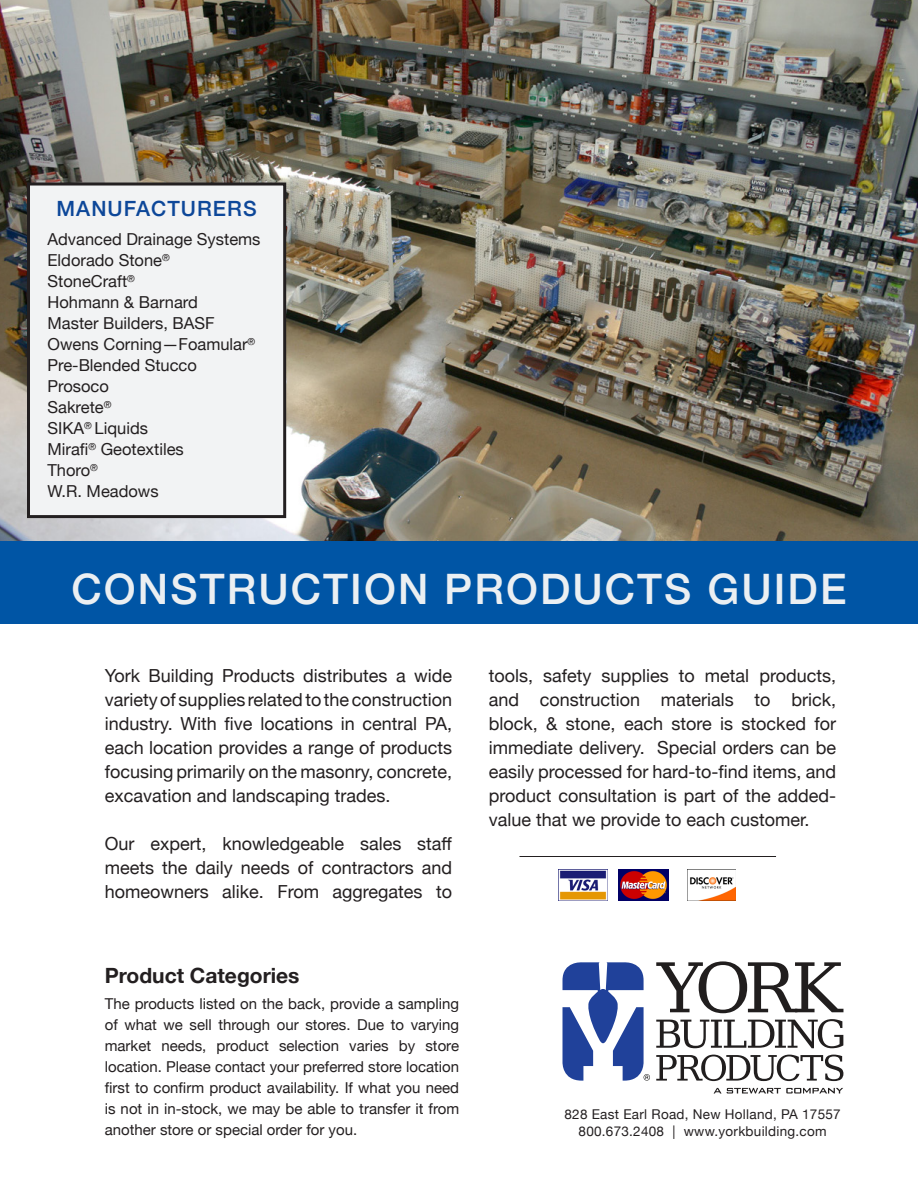
<style>
.page{position:relative;width:918px;height:1188px;background:#fff}
.page>*{position:absolute;margin:0;border:0;box-sizing:border-box;transform-origin:0 0}
.t1{font:500 42px "Helvetica Neue";letter-spacing:.05em;color:#ebeff2}
.t2{font:700 21px "Helvetica Neue";color:#231f20}
.t3{font:500 21px "Helvetica Neue";letter-spacing:.05em;color:#0d4799}
.t4{font:18px/24px "Helvetica Neue";color:#231f20;text-align:justify}
.t5{font:16.5px "Helvetica Neue";color:#231f20}
.t6{font:15px/21px "Helvetica Neue";color:#231f20;text-align:justify}
.t7{font:13.5px "Helvetica Neue";letter-spacing:.02em;color:#231f20}
</style>
<div class="page">
<div style="left:0;top:542px;width:918px;height:82px;background:#0055a5"></div>
<img style="left:0;top:0;width:918px;height:541px">
<img style="left:687px;top:870px;width:49px;height:31px">
<img style="left:619px;top:870px;width:49px;height:31px">
<img style="left:558px;top:870px;width:50px;height:31px">
<hr style="left:519px;top:856px;width:257px;height:1px;background:#231f20">
<svg style="left:656px;top:961px;width:187px;height:52px"></svg>
<svg style="left:656px;top:1019px;width:187px;height:29px"></svg>
<svg style="left:656px;top:1055px;width:187px;height:26px"></svg>
<svg style="left:714px;top:1088px;width:129px;height:6px"></svg>
<svg style="left:563px;top:962px;width:87px;height:119px"></svg>
<div style="left:28px;top:184px;width:257px;height:333px;background:#f2f3f4"></div>
<div style="left:27px;top:183px;width:259px;height:335px;border:3px solid #231f20"></div>
<p class="t3" style="left:57px;top:192px;width:202px">MANUFACTURERS</p>
<p class="t5" style="left:48px;top:227px;width:215px">Advanced Drainage Systems</p>
<p class="t5" style="left:48px;top:248px;width:124px">Eldorado Stone<sup>®</sup></p>
<p class="t5" style="left:48px;top:269px;width:89px">StoneCraft<sup>®</sup></p>
<p class="t5" style="left:48px;top:290px;width:152px">Hohmann &amp; Barnard</p>
<p class="t5" style="left:48px;top:311px;width:169px">Master Builders, BASF</p>
<p class="t5" style="left:48px;top:332px;width:209px">Owens Corning—Foamular<sup>®</sup></p>
<p class="t5" style="left:48px;top:353px;width:151px">Pre-Blended Stucco</p>
<p class="t5" style="left:48px;top:374px;width:63px">Prosoco</p>
<p class="t5" style="left:48px;top:395px;width:65px">Sakrete<sup>®</sup></p>
<p class="t5" style="left:48px;top:416px;width:102px">SIKA<sup>®</sup> Liquids</p>
<p class="t5" style="left:48px;top:437px;width:138px">Mirafi<sup>®</sup> Geotextiles</p>
<p class="t5" style="left:48px;top:458px;width:52px">Thoro<sup>®</sup></p>
<p class="t5" style="left:48px;top:479px;width:113px">W.R. Meadows</p>
<p class="t1" style="left:72px;top:555px;width:776px">CONSTRUCTION PRODUCTS GUIDE</p>
<p class="t4" style="left:105px;top:665px;width:349px">York Building Products distributes a wide variety of supplies related to the construction industry. With five locations in central PA, each location provides a range of products focusing primarily on the masonry, concrete, excavation and landscaping trades.</p>
<p class="t4" style="left:105px;top:833px;width:349px">Our expert, knowledgeable sales staff meets the daily needs of contractors and homeowners alike. From aggregates to</p>
<p class="t2" style="left:105px;top:959px;width:196px">Product Categories</p>
<p class="t6" style="left:105px;top:994px;width:356px">The products listed on the back, provide a sampling of what we sell through our stores. Due to varying market needs, product selection varies by store location. Please contact your preferred store location first to confirm product availability. If what you need is not in in-stock, we may be able to transfer it from another store or special order for you.</p>
<p class="t4" style="left:489px;top:665px;width:349px">tools, safety supplies to metal products, and construction materials to brick, block, &amp; stone, each store is stocked for immediate delivery. Special orders can be easily processed for hard-to-find items, and product consultation is part of the added&shy;value that we provide to each customer.</p>
<p class="t7" style="left:564px;top:1105px;width:278px">828 East Earl Road, New Holland, PA 17557</p>
<p class="t7" style="left:579px;top:1121px;width:250px">800.673.2408 | www.yorkbuilding.com</p>
</div>
